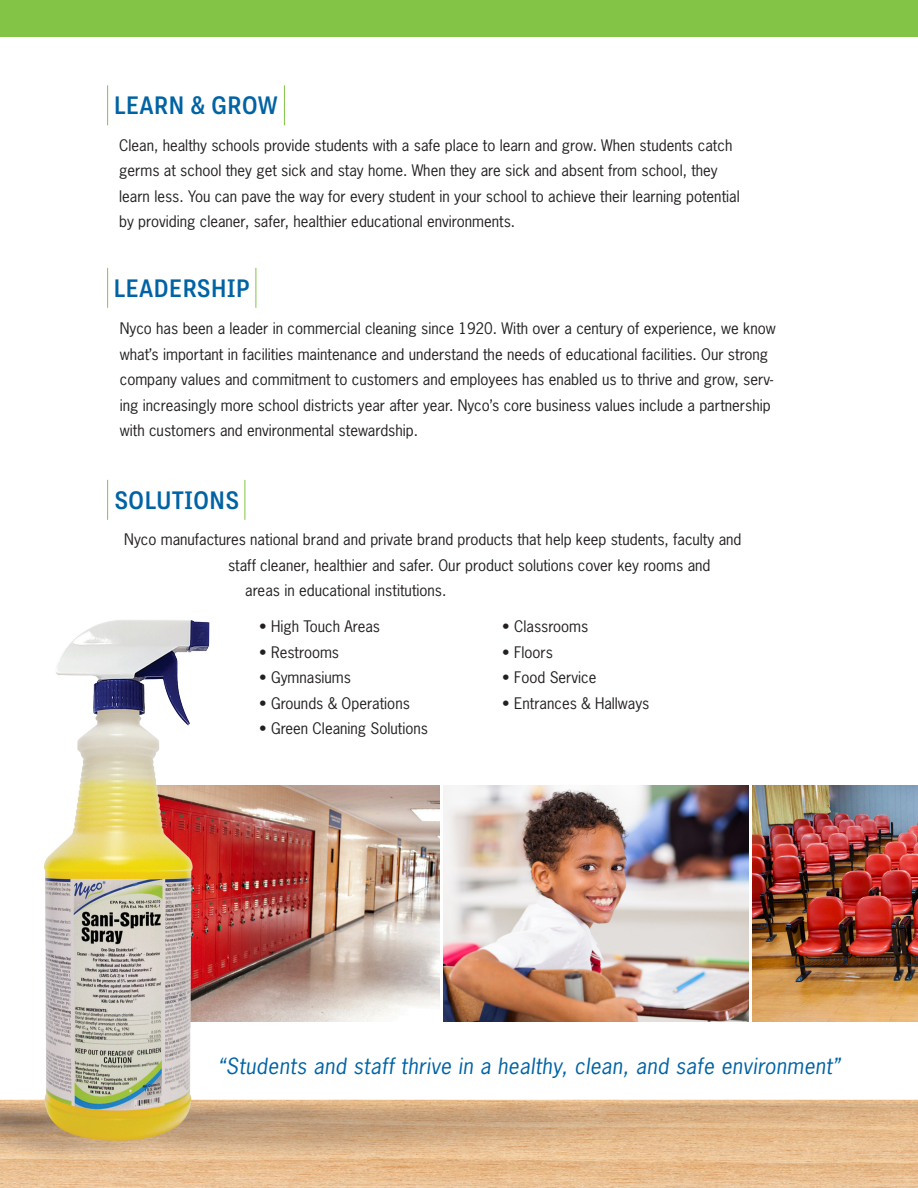
<style>
.page{position:relative;width:918px;height:1188px;background:#fff}
.page>*{position:absolute;margin:0;border:0;box-sizing:border-box;transform-origin:0 0}
.t1{font:500 31.5px "Nitti Grotesk Cond";color:#0063a4}
.t2{font:italic 21px "News Gothic Std";letter-spacing:.02em;color:#0063a4}
.t3{font:15px/25.5px "News Gothic Std";color:#231f20}
</style>
<div class="page">
<div style="left:0;top:0;width:918px;height:37px;background:#83c447"></div>
<hr style="left:245px;top:480px;width:1px;height:40px;background:#83c447">
<hr style="left:107px;top:480px;width:1px;height:40px;background:#83c447">
<hr style="left:107px;top:85px;width:1px;height:40px;background:#83c447">
<hr style="left:284px;top:85px;width:1px;height:40px;background:#83c447">
<hr style="left:107px;top:268px;width:1px;height:40px;background:#83c447">
<hr style="left:256px;top:268px;width:1px;height:40px;background:#83c447">
<img style="left:0;top:620px;width:918px;height:568px">
<img style="left:753px;top:785px;width:165px;height:237px">
<p class="t1" style="left:114px;top:88px;width:166px">LEARN &amp; GROW</p>
<p class="t3" style="left:119px;top:132px;width:622px">Clean, healthy schools provide students with a safe place to learn and grow. When students catch germs at school they get sick and stay home. When they are sick and absent from school, they learn less. You can pave the way for every student in your school to achieve their learning potential by providing cleaner, safer, healthier educational environments.</p>
<p class="t1" style="left:114px;top:271px;width:138px">LEADERSHIP</p>
<p class="t3" style="left:120px;top:316px;width:657px">Nyco has been a leader in commercial cleaning since 1920. With over a century of experience, we know what’s important in facilities maintenance and understand the needs of educational facilities. Our strong company values and commitment to customers and employees has enabled us to thrive and grow, serv&shy;ing increasingly more school districts year after year. Nyco’s core business values include a partnership with customers and environmental stewardship.</p>
<p class="t1" style="left:114px;top:483px;width:126px">SOLUTIONS</p>
<p class="t3" style="left:124px;top:527px;width:619px">Nyco manufactures national brand and private brand products that help keep students, faculty and</p>
<p class="t3" style="left:228px;top:552px;width:484px">staff cleaner, healthier and safer. Our product solutions cover key rooms and</p>
<p class="t3" style="left:245px;top:578px;width:203px">areas in educational institutions.</p>
<p class="t3" style="left:259px;top:614px;width:122px">• High Touch Areas</p>
<p class="t3" style="left:502px;top:614px;width:88px">• Classrooms</p>
<p class="t3" style="left:259px;top:639px;width:81px">• Restrooms</p>
<p class="t3" style="left:502px;top:639px;width:52px">• Floors</p>
<p class="t3" style="left:259px;top:665px;width:93px">• Gymnasiums</p>
<p class="t3" style="left:502px;top:665px;width:96px">• Food Service</p>
<p class="t3" style="left:259px;top:690px;width:152px">• Grounds &amp; Operations</p>
<p class="t3" style="left:502px;top:690px;width:149px">• Entrances &amp; Hallways</p>
<p class="t3" style="left:259px;top:716px;width:170px">• Green Cleaning Solutions</p>
<p class="t2" style="left:218px;top:1052px;width:623px">“Students and staff thrive in a healthy, clean, and safe environment”</p>
</div>
